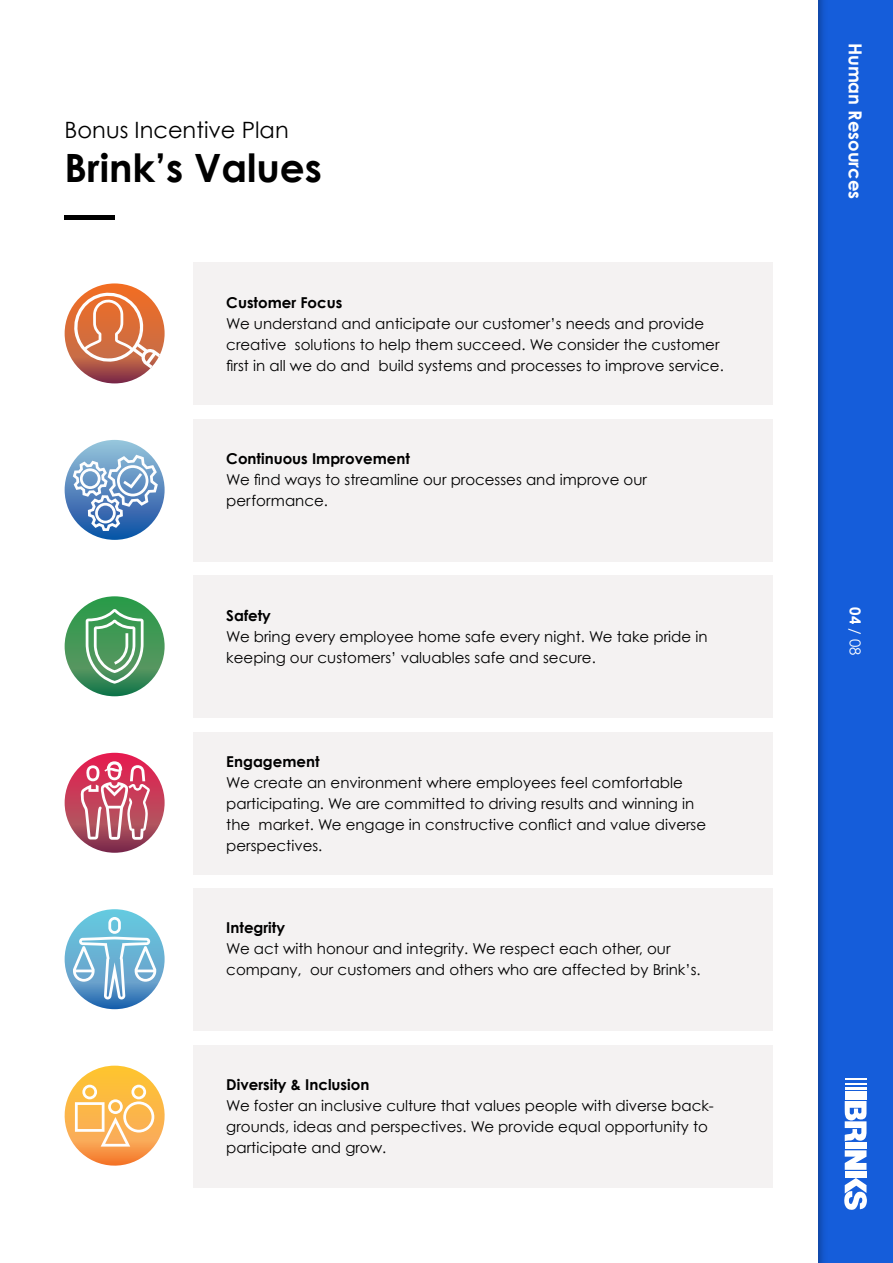
<style>
.page{position:relative;width:893px;height:1263px;background:#fff}
.page>*{position:absolute;margin:0;border:0;box-sizing:border-box;transform-origin:0 0}
.t1{font:700 39px "Century Gothic";color:#000}
.t2{font:22.5px "Century Gothic";color:#000}
.t3{font:700 18px "Century Gothic";color:#fff}
.t4{font:15px/21px "Century Gothic";color:#000}
.t5{font:700 15px "Century Gothic";color:#000}
.t6{font:15px "Century Gothic";color:#fff}
.s1{font-weight:700}
</style>
<div class="page">
<div style="left:193px;top:263px;width:579px;height:142px;background:#f4f2f2"></div>
<div style="left:193px;top:419px;width:579px;height:142px;background:#f4f2f2"></div>
<div style="left:193px;top:575px;width:579px;height:143px;background:#f4f2f2"></div>
<div style="left:193px;top:732px;width:579px;height:142px;background:#f4f2f2"></div>
<div style="left:193px;top:888px;width:579px;height:143px;background:#f4f2f2"></div>
<div style="left:193px;top:1045px;width:579px;height:142px;background:#f4f2f2"></div>
<img style="left:818px;top:0;width:75px;height:1263px">
<hr style="left:845px;top:1078px;width:21px;height:2px;background:#fff">
<hr style="left:845px;top:1083px;width:21px;height:2px;background:#fff">
<hr style="left:845px;top:1087px;width:21px;height:2px;background:#fff">
<hr style="left:845px;top:1091px;width:21px;height:3px;background:#fff">
<div style="left:845px;top:1095px;width:21px;height:5px;background:#fff"></div>
<svg style="left:845px;top:1101px;width:21px;height:40px"></svg>
<div style="left:845px;top:1142px;width:21px;height:6px;background:#fff"></div>
<svg style="left:845px;top:1150px;width:21px;height:20px"></svg>
<div style="left:845px;top:1171px;width:21px;height:7px;background:#fff"></div>
<svg style="left:844px;top:1178px;width:23px;height:33px"></svg>
<hr style="left:65px;top:215px;width:50px;height:4px;background:#000">
<svg style="left:65px;top:283px;width:100px;height:100px"></svg>
<svg style="left:72px;top:290px;width:88px;height:78px"></svg>
<svg style="left:65px;top:596px;width:100px;height:100px;background:#3e9557"></svg>
<svg style="left:86px;top:609px;width:58px;height:75px"></svg>
<svg style="left:65px;top:440px;width:100px;height:100px;background:#6498c6"></svg>
<svg style="left:73px;top:455px;width:85px;height:76px"></svg>
<svg style="left:65px;top:753px;width:100px;height:100px;background:#b83d59"></svg>
<svg style="left:80px;top:761px;width:70px;height:79px"></svg>
<svg style="left:65px;top:909px;width:100px;height:100px"></svg>
<svg style="left:73px;top:917px;width:83px;height:82px"></svg>
<svg style="left:64px;top:1066px;width:101px;height:100px"></svg>
<h2 class="t2" style="left:65px;top:117px;width:226px">Bonus Incentive Plan</h2>
<h1 class="t1" style="left:65px;top:143px;width:259px">Brink’s Values</h1>
<p class="t5" style="left:226px;top:293px;width:118px">Customer Focus</p>
<p class="t4" style="left:226px;top:312px;width:499px">We understand and anticipate our customer’s needs and provide creative solutions to help them succeed. We consider the customer first in all we do and build systems and processes to improve service.</p>
<p class="t5" style="left:226px;top:449px;width:185px">Continuous Improvement</p>
<p class="t4" style="left:226px;top:469px;width:422px">We find ways to streamline our processes and improve our performance.</p>
<p class="t5" style="left:226px;top:606px;width:46px">Safety</p>
<p class="t4" style="left:226px;top:626px;width:483px">We bring every employee home safe every night. We take pride in keeping our customers’ valuables safe and secure.</p>
<p class="t5" style="left:226px;top:752px;width:95px">Engagement</p>
<p class="t4" style="left:226px;top:772px;width:481px">We create an environment where employees feel comfortable participating. We are committed to driving results and winning in the market. We engage in constructive conflict and value diverse perspectives.</p>
<p class="t5" style="left:226px;top:918px;width:60px">Integrity</p>
<p class="t4" style="left:226px;top:938px;width:476px">We act with honour and integrity. We respect each other, our company, our customers and others who are affected by Brink’s.</p>
<p class="t5" style="left:226px;top:1075px;width:145px">Diversity &amp; Inclusion</p>
<p class="t4" style="left:226px;top:1095px;width:489px">We foster an inclusive culture that values people with diverse back&shy;grounds, ideas and perspectives. We provide equal opportunity to participate and grow.</p>
<p class="t3" style="left:867px;top:43px;width:158px;rotate:90deg">Human Resources</p>
<p class="t6" style="left:864px;top:607px;width:50px;rotate:90deg"><span class="s1">04</span> / 08</p>
</div>
